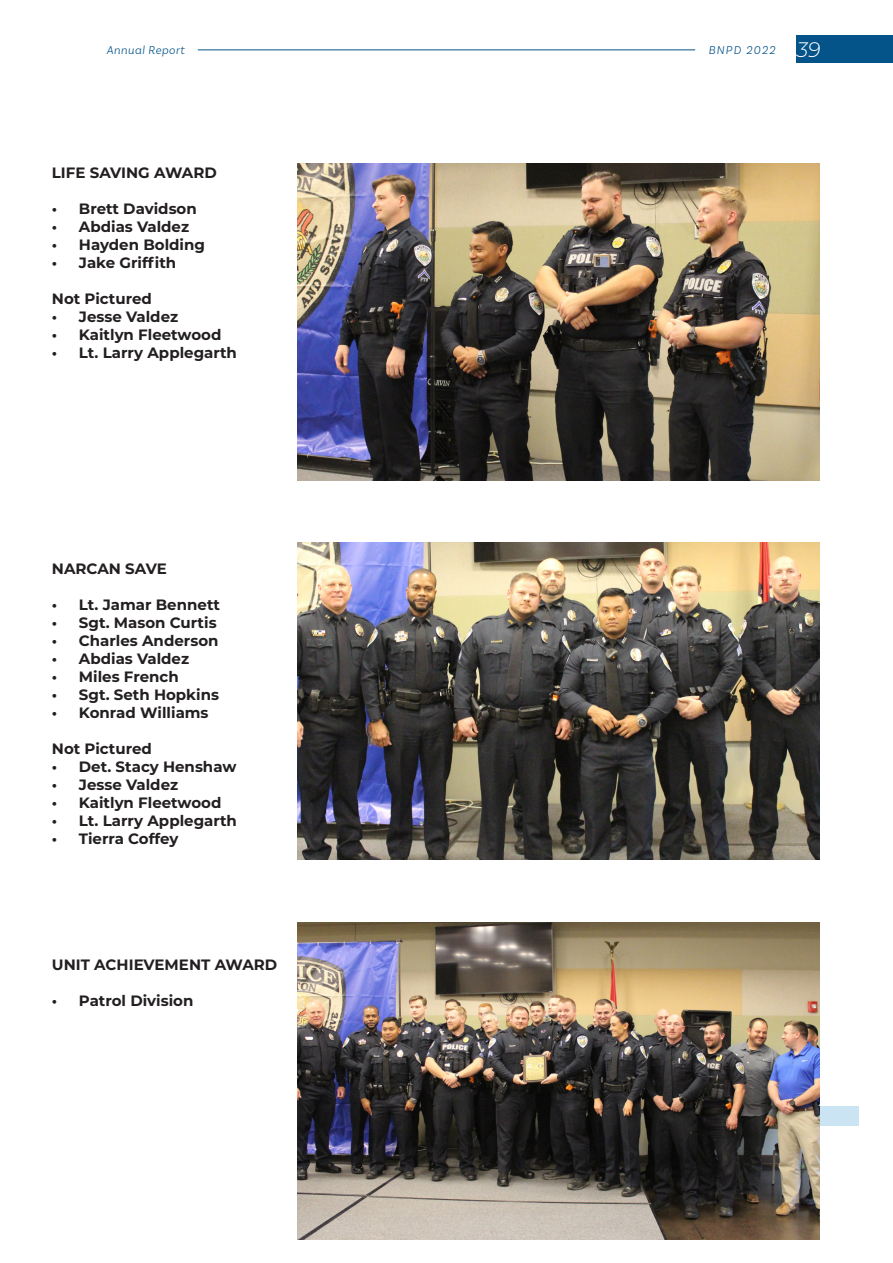
<style>
.page{position:relative;width:893px;height:1263px;background:#fff}
.page>*{position:absolute;margin:0;border:0;box-sizing:border-box;transform-origin:0 0}
.Paragraph_Black{font:700 15px "Montserrat";color:#231f20}
.t1{font:italic 300 12px "Basic Sans";letter-spacing:.04em;color:#045389}
.t2{font:italic 300 12px "Basic Sans";letter-spacing:.1em;color:#045389}
.s1{font-family:"Montserrat";font-size:21px;color:#fff}
</style>
<div class="page">
<div style="left:660px;top:1106px;width:198px;height:19px;background:#cae4f4"></div>
<img style="left:297px;top:163px;width:523px;height:317px">
<img style="left:297px;top:543px;width:523px;height:316px">
<img style="left:297px;top:923px;width:523px;height:316px">
<div style="left:796px;top:35px;width:97px;height:28px;background:#045389"></div>
<hr style="left:198px;top:49px;width:497px;height:1px;background:#045389">
<p class="t1" style="left:106px;top:43px;width:80px">Annual Report</p>
<p class="t2" style="left:708px;top:43px;width:113px">BNPD 2022 <span class="s1">39</span></p>
<p class="Paragraph_Black" style="left:52px;top:162px;width:166px">LIFE SAVING AWARD</p>
<p class="Paragraph_Black" style="left:52px;top:198px;width:146px">• Brett Davidson</p>
<p class="Paragraph_Black" style="left:52px;top:216px;width:139px">• Abdias Valdez</p>
<p class="Paragraph_Black" style="left:52px;top:234px;width:155px">• Hayden Bolding</p>
<p class="Paragraph_Black" style="left:52px;top:252px;width:126px">• Jake Griffith</p>
<p class="Paragraph_Black" style="left:52px;top:288px;width:102px">Not Pictured</p>
<p class="Paragraph_Black" style="left:52px;top:306px;width:128px">• Jesse Valdez</p>
<p class="Paragraph_Black" style="left:52px;top:324px;width:171px">• Kaitlyn Fleetwood</p>
<p class="Paragraph_Black" style="left:52px;top:342px;width:187px">• Lt. Larry Applegarth</p>
<p class="Paragraph_Black" style="left:52px;top:558px;width:116px">NARCAN SAVE</p>
<p class="Paragraph_Black" style="left:52px;top:594px;width:169px">• Lt. Jamar Bennett</p>
<p class="Paragraph_Black" style="left:52px;top:612px;width:166px">• Sgt. Mason Curtis</p>
<p class="Paragraph_Black" style="left:52px;top:630px;width:168px">• Charles Anderson</p>
<p class="Paragraph_Black" style="left:52px;top:648px;width:139px">• Abdias Valdez</p>
<p class="Paragraph_Black" style="left:52px;top:666px;width:128px">• Miles French</p>
<p class="Paragraph_Black" style="left:52px;top:684px;width:169px">• Sgt. Seth Hopkins</p>
<p class="Paragraph_Black" style="left:52px;top:702px;width:158px">• Konrad Williams</p>
<p class="Paragraph_Black" style="left:52px;top:738px;width:102px">Not Pictured</p>
<p class="Paragraph_Black" style="left:52px;top:756px;width:186px">• Det. Stacy Henshaw</p>
<p class="Paragraph_Black" style="left:52px;top:774px;width:128px">• Jesse Valdez</p>
<p class="Paragraph_Black" style="left:52px;top:792px;width:171px">• Kaitlyn Fleetwood</p>
<p class="Paragraph_Black" style="left:52px;top:810px;width:187px">• Lt. Larry Applegarth</p>
<p class="Paragraph_Black" style="left:52px;top:828px;width:128px">• Tierra Coffey</p>
<p class="Paragraph_Black" style="left:52px;top:954px;width:227px">UNIT ACHIEVEMENT AWARD</p>
<p class="Paragraph_Black" style="left:52px;top:990px;width:143px">• Patrol Division</p>
</div>
